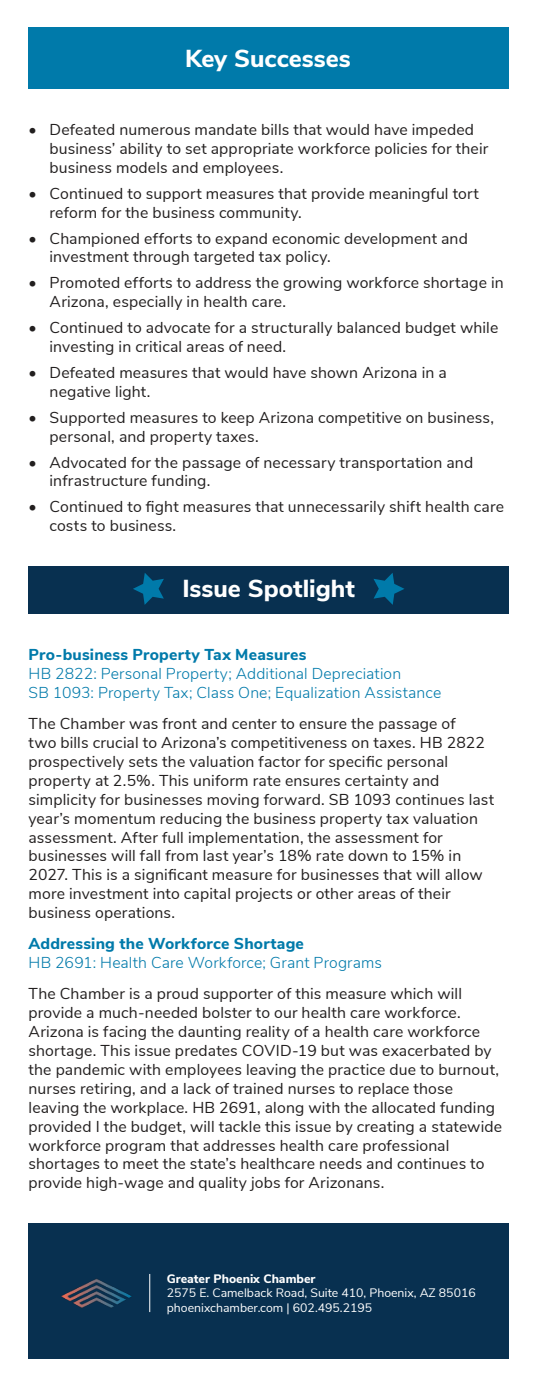
<style>
.page{position:relative;width:536px;height:1386px;background:#fff}
.page>*{position:absolute;margin:0;border:0;box-sizing:border-box;transform-origin:0 0}
.t1{font:800 24.5px "Nunito Sans";color:#fff}
.t2{font:15.75px/18.9px "Nunito Sans";letter-spacing:.01em;color:#221f1f}
.t3{font:300 15.75px/18.9px "Nunito Sans";letter-spacing:.005em;color:#007aaa}
.t4{font:800 15.75px "Nunito Sans";letter-spacing:.015em;color:#007aaa}
.t5{font:12.25px/14.7px "Nunito Sans";color:#fff}
.t6{font:800 12.25px "Nunito Sans";color:#fff}
</style>
<div class="page">
<div style="left:29px;top:1223px;width:479px;height:136px;background:#083050"></div>
<div style="left:29px;top:27px;width:479px;height:62px;background:#007aaa"></div>
<div style="left:29px;top:566px;width:479px;height:48px;background:#083050"></div>
<svg style="left:133px;top:573px;width:31px;height:32px"></svg>
<svg style="left:373px;top:573px;width:31px;height:32px"></svg>
<img style="left:62px;top:1278px;width:70px;height:30px">
<hr style="left:149px;top:1274px;width:1px;height:38px;background:#fff">
<h1 class="t1" style="left:185px;top:49px;width:167px">Key Successes</h1>
<p class="t2" style="left:50px;top:121px;width:440px;text-indent:-21px">• Defeated numerous mandate bills that would have impeded business’ ability to set appropriate workforce policies for their business models and employees.</p>
<p class="t2" style="left:50px;top:185px;width:430px;text-indent:-21px">• Continued to support measures that provide meaningful tort reform for the business community.</p>
<p class="t2" style="left:50px;top:230px;width:419px;text-indent:-21px">• Championed efforts to expand economic development and investment through targeted tax policy.</p>
<p class="t2" style="left:50px;top:275px;width:455px;text-indent:-21px">• Promoted efforts to address the growing workforce shortage in<br>Arizona, especially in health care.</p>
<p class="t2" style="left:50px;top:319px;width:450px;text-indent:-21px">• Continued to advocate for a structurally balanced budget while investing in critical areas of need.</p>
<p class="t2" style="left:50px;top:364px;width:398px;text-indent:-21px">• Defeated measures that would have shown Arizona in a negative light.</p>
<p class="t2" style="left:50px;top:409px;width:446px;text-indent:-21px">• Supported measures to keep Arizona competitive on business, personal, and property taxes.</p>
<p class="t2" style="left:50px;top:454px;width:425px;text-indent:-21px">• Advocated for the passage of necessary transportation and infrastructure funding.</p>
<p class="t2" style="left:50px;top:499px;width:456px;text-indent:-21px">• Continued to fight measures that unnecessarily shift health care costs to business.</p>
<h1 class="t1" style="left:182px;top:579px;width:174px">Issue Spotlight</h1>
<p class="t4" style="left:29px;top:649px;width:279px">Pro-business Property Tax Measures</p>
<p class="t3" style="left:29px;top:665px;width:414px">HB 2822: Personal Property; Additional Depreciation<br>SB 1093: Property Tax; Class One; Equalization Assistance</p>
<p class="t2" style="left:29px;top:715px;width:467px">The Chamber was front and center to ensure the passage of<br>two bills crucial to Arizona’s competitiveness on taxes. HB 2822 prospectively sets the valuation factor for specific personal property at 2.5%. This uniform rate ensures certainty and simplicity for businesses moving forward. SB 1093 continues last year’s momentum reducing the business property tax valuation assessment. After full implementation, the assessment for businesses will fall from last year’s 18% rate down to 15% in 2027. This is a significant measure for businesses that will allow more investment into capital projects or other areas of their business operations.</p>
<p class="t4" style="left:29px;top:938px;width:277px">Addressing the Workforce Shortage</p>
<p class="t3" style="left:29px;top:955px;width:355px">HB 2691: Health Care Workforce; Grant Programs</p>
<p class="t2" style="left:29px;top:986px;width:475px">The Chamber is a proud supporter of this measure which will provide a much-needed bolster to our health care workforce.<br>Arizona is facing the daunting reality of a health care workforce shortage. This issue predates COVID-19 but was exacerbated by the pandemic with employees leaving the practice due to burnout, nurses retiring, and a lack of trained nurses to replace those leaving the workplace. HB 2691, along with the allocated funding provided I the budget, will tackle this issue by creating a statewide workforce program that addresses health care professional shortages to meet the state’s healthcare needs and continues to provide high-wage and quality jobs for Arizonans.</p>
<p class="t6" style="left:167px;top:1274px;width:150px">Greater Phoenix Chamber</p>
<p class="t5" style="left:167px;top:1287px;width:310px">2575 E. Camelback Road, Suite 410, Phoenix, AZ 85016 phoenixchamber.com | 602.495.2195</p>
</div>
